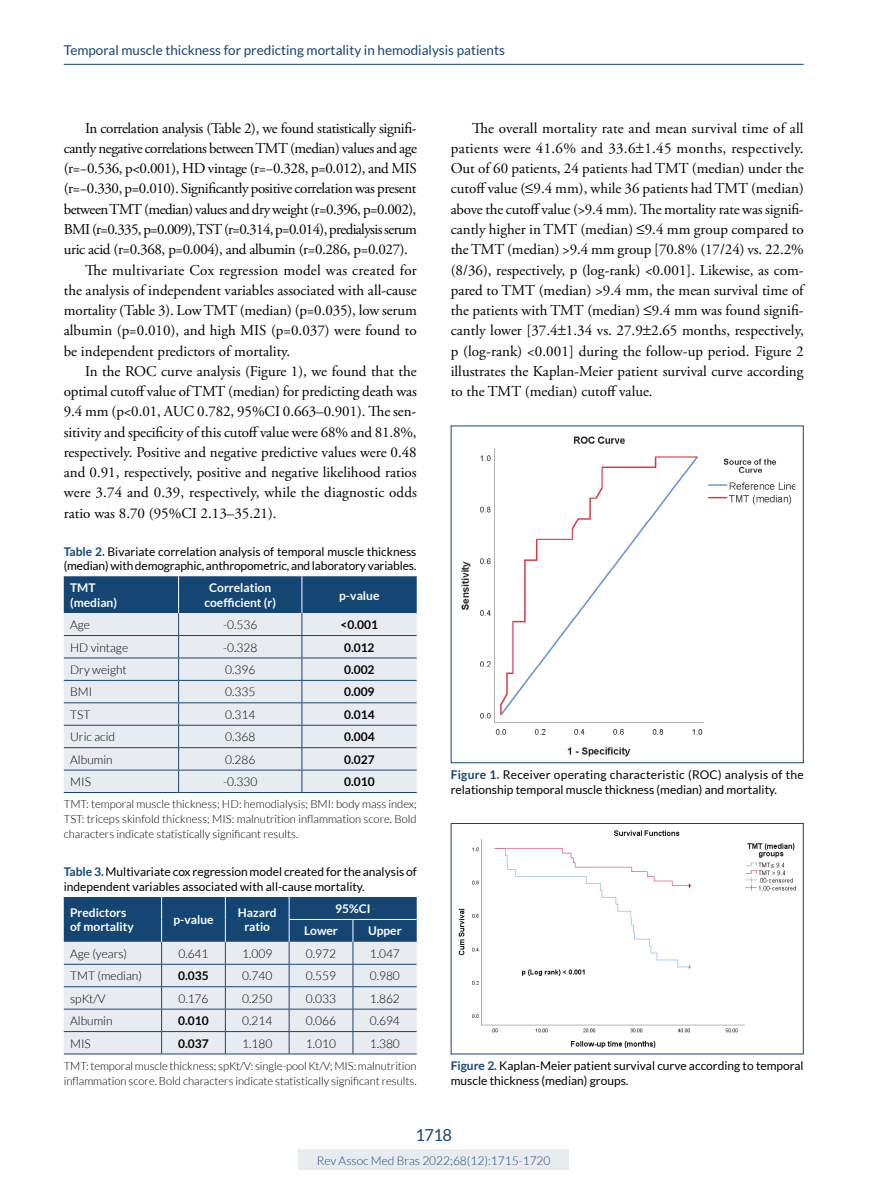
<style>
.page{position:relative;width:893px;height:1191px;background:#fff}
.page>*{position:absolute;margin:0;border:0;box-sizing:border-box;transform-origin:0 0}
.t1{font:16.5px "Lato";color:#154573}
.t2{font:15px/20.2px "Adobe Garamond Pro";letter-spacing:-.005em;color:#000;text-align:justify}
.t3{font:15px "Adobe Garamond Pro";letter-spacing:-.025em;color:#000}
.t4{font:15px "Adobe Garamond Pro";letter-spacing:-.045em;color:#000}
.t5{font:15px "Adobe Garamond Pro";letter-spacing:-.03em;color:#000}
.t6{font:15px "Adobe Garamond Pro";letter-spacing:-.035em;color:#000}
.t7{font:15px "Adobe Garamond Pro";letter-spacing:.015em;color:#000}
.t8{font:13.5px "Lato";color:#154573}
.t9{font:12px/14.4px "Lato";color:#000}
.t10{font:300 12px "Lato";color:#000}
.t11{font:700 12px/14.4px "Lato";color:#fff}
.t12{font:700 12px "Lato";color:#000}
.t13{font:300 12px "Lato";color:#154573}
.t14{font:300 11.25px/15px "Lato";color:#000;text-align:justify}
.s1{font-weight:700;color:#154573}
</style>
<div class="page">
<hr style="left:64px;top:64px;width:740px;height:1px;background:#154573">
<div style="left:299px;top:1149px;width:270px;height:21px;background:#e8ecf1"></div>
<svg style="left:64px;top:576px;width:353px;height:216px;background:#bcc9d7"></svg>
<hr style="left:64px;top:792px;width:115px;height:1px;background:#154573">
<hr style="left:179px;top:792px;width:123px;height:1px;background:#154573">
<hr style="left:302px;top:792px;width:115px;height:1px;background:#154573">
<svg style="left:64px;top:897px;width:353px;height:156px;background:#a5b7c9"></svg>
<hr style="left:64px;top:1053px;width:98px;height:1px;background:#154573">
<hr style="left:162px;top:1053px;width:63px;height:1px;background:#154573">
<hr style="left:225px;top:1053px;width:64px;height:1px;background:#154573">
<hr style="left:289px;top:1053px;width:64px;height:1px;background:#154573">
<hr style="left:353px;top:1053px;width:64px;height:1px;background:#154573">
<img style="left:461px;top:436px;width:335px;height:321px">
<img style="left:458px;top:830px;width:338px;height:218px">
<div style="left:451px;top:823px;width:353px;height:231px;border:1px solid #154573"></div>
<p class="t8" style="left:64px;top:43px;width:443px">Temporal muscle thickness for predicting mortality in hemodialysis patients</p>
<p class="t3" style="left:85px;top:119px;width:333px">In correlation analysis (Table 2), we found statistically signifi-</p>
<p class="t5" style="left:64px;top:139px;width:355px">cantly negative correlations between TMT (median) values and age</p>
<p class="t3" style="left:64px;top:159px;width:354px">(r=−0.536, p&lt;0.001), HD vintage (r=−0.328, p=0.012), and MIS</p>
<p class="t3" style="left:64px;top:180px;width:354px">(r=−0.330, p=0.010). Significantly positive correlation was present</p>
<p class="t6" style="left:64px;top:200px;width:354px">between TMT (median) values and dry weight (r=0.396, p=0.002),</p>
<p class="t4" style="left:64px;top:220px;width:355px">BMI (r=0.335, p=0.009), TST (r=0.314, p=0.014), predialysis serum</p>
<p class="t3" style="left:64px;top:240px;width:346px">uric acid (r=0.368, p=0.004), and albumin (r=0.286, p=0.027).</p>
<p class="t7" style="left:85px;top:261px;width:333px">The multivariate Cox regression model was created for</p>
<p class="t2" style="left:64px;top:280px;width:354px">the analysis of independent variables associated with all-cause</p>
<p class="t2" style="left:64px;top:301px;width:355px">mortality (Table 3). Low TMT (median) (p=0.035), low serum</p>
<p class="t2" style="left:64px;top:321px;width:354px">albumin (p=0.010), and high MIS (p=0.037) were found to</p>
<p class="t2" style="left:64px;top:341px;width:228px">be independent predictors of mortality.</p>
<p class="t2" style="left:85px;top:361px;width:333px">In the ROC curve analysis (Figure 1), we found that the</p>
<p class="t2" style="left:64px;top:382px;width:355px">optimal cutoff value of TMT (median) for predicting death was</p>
<p class="t2" style="left:64px;top:402px;width:354px">9.4 mm (p&lt;0.01, AUC 0.782, 95%CI 0.663–0.901). The sen-</p>
<p class="t2" style="left:64px;top:422px;width:354px">sitivity and specificity of this cutoff value were 68% and 81.8%,</p>
<p class="t2" style="left:64px;top:442px;width:354px">respectively. Positive and negative predictive values were 0.48</p>
<p class="t2" style="left:64px;top:463px;width:354px">and 0.91, respectively, positive and negative likelihood ratios</p>
<p class="t2" style="left:64px;top:483px;width:355px">were 3.74 and 0.39, respectively, while the diagnostic odds</p>
<p class="t2" style="left:64px;top:503px;width:214px">ratio was 8.70 (95%CI 2.13–35.21).</p>
<p class="t9" style="left:64px;top:544px;width:354px"><span class="s1">Table 2.</span> Bivariate correlation analysis of temporal muscle thickness (median) with demographic, anthropometric, and laboratory variables.</p>
<p class="t11" style="left:70px;top:580px;width:48px">TMT (median)</p>
<p class="t11" style="left:204px;top:580px;width:73px;text-align:center">Correlation coefficient (r)</p>
<p class="t11" style="left:339px;top:588px;width:42px">p-value</p>
<p class="t10" style="left:70px;top:618px;width:21px">Age</p>
<p class="t10" style="left:223px;top:618px;width:36px">-0.536</p>
<p class="t12" style="left:341px;top:618px;width:39px">&lt;0.001</p>
<p class="t10" style="left:70px;top:641px;width:59px">HD vintage</p>
<p class="t10" style="left:223px;top:641px;width:36px">-0.328</p>
<p class="t12" style="left:344px;top:640px;width:32px">0.012</p>
<p class="t10" style="left:70px;top:663px;width:58px">Dry weight</p>
<p class="t10" style="left:225px;top:663px;width:32px">0.396</p>
<p class="t12" style="left:344px;top:663px;width:32px">0.002</p>
<p class="t10" style="left:70px;top:685px;width:24px">BMI</p>
<p class="t10" style="left:225px;top:685px;width:32px">0.335</p>
<p class="t12" style="left:344px;top:685px;width:32px">0.009</p>
<p class="t10" style="left:70px;top:708px;width:22px">TST</p>
<p class="t10" style="left:225px;top:708px;width:32px">0.314</p>
<p class="t12" style="left:344px;top:707px;width:32px">0.014</p>
<p class="t10" style="left:70px;top:730px;width:46px">Uric acid</p>
<p class="t10" style="left:225px;top:730px;width:32px">0.368</p>
<p class="t12" style="left:344px;top:730px;width:32px">0.004</p>
<p class="t10" style="left:70px;top:753px;width:44px">Albumin</p>
<p class="t10" style="left:225px;top:753px;width:32px">0.286</p>
<p class="t12" style="left:344px;top:752px;width:32px">0.027</p>
<p class="t10" style="left:70px;top:775px;width:22px">MIS</p>
<p class="t10" style="left:223px;top:775px;width:36px">-0.330</p>
<p class="t12" style="left:344px;top:775px;width:32px">0.010</p>
<p class="t14" style="left:64px;top:797px;width:354px">TMT: temporal muscle thickness; HD: hemodialysis; BMI: body mass index; TST: triceps skinfold thickness; MIS: malnutrition inflammation score. Bold characters indicate statistically significant results.</p>
<p class="t9" style="left:64px;top:864px;width:355px"><span class="s1">Table 3.</span> Multivariate cox regression model created for the analysis of independent variables associated with all-cause mortality.</p>
<p class="t11" style="left:70px;top:905px;width:65px">Predictors of mortality</p>
<p class="t11" style="left:173px;top:912px;width:42px">p-value</p>
<p class="t11" style="left:238px;top:905px;width:40px;text-align:center">Hazard ratio</p>
<p class="t11" style="left:304px;top:897px;width:68px;line-height:22.4px;text-indent:31px">95%CI<br>Lower</p>
<p class="t11" style="left:368px;top:923px;width:35px">Upper</p>
<p class="t10" style="left:70px;top:947px;width:59px">Age (years)</p>
<p class="t10" style="left:178px;top:947px;width:32px">0.641</p>
<p class="t10" style="left:242px;top:947px;width:32px">1.009</p>
<p class="t10" style="left:306px;top:947px;width:32px">0.972</p>
<p class="t10" style="left:370px;top:947px;width:32px">1.047</p>
<p class="t10" style="left:70px;top:969px;width:73px">TMT (median)</p>
<p class="t12" style="left:178px;top:969px;width:32px">0.035</p>
<p class="t10" style="left:242px;top:969px;width:32px">0.740</p>
<p class="t10" style="left:306px;top:969px;width:32px">0.559</p>
<p class="t10" style="left:370px;top:969px;width:32px">0.980</p>
<p class="t10" style="left:70px;top:992px;width:37px">spKt/V</p>
<p class="t10" style="left:178px;top:992px;width:32px">0.176</p>
<p class="t10" style="left:242px;top:992px;width:32px">0.250</p>
<p class="t10" style="left:306px;top:992px;width:32px">0.033</p>
<p class="t10" style="left:370px;top:992px;width:32px">1.862</p>
<p class="t10" style="left:70px;top:1014px;width:44px">Albumin</p>
<p class="t12" style="left:178px;top:1014px;width:32px">0.010</p>
<p class="t10" style="left:242px;top:1014px;width:32px">0.214</p>
<p class="t10" style="left:306px;top:1014px;width:32px">0.066</p>
<p class="t10" style="left:370px;top:1014px;width:32px">0.694</p>
<p class="t10" style="left:70px;top:1036px;width:22px">MIS</p>
<p class="t12" style="left:178px;top:1036px;width:32px">0.037</p>
<p class="t10" style="left:242px;top:1036px;width:32px">1.180</p>
<p class="t10" style="left:306px;top:1036px;width:32px">1.010</p>
<p class="t10" style="left:370px;top:1036px;width:32px">1.380</p>
<p class="t14" style="left:64px;top:1058px;width:354px">TMT: temporal muscle thickness; spKt/V: single-pool Kt/V; MIS: malnutrition inflammation score. Bold characters indicate statistically significant results.</p>
<p class="t2" style="left:451px;top:118px;width:355px;text-indent:21px">The overall mortality rate and mean survival time of all patients were 41.6% and 33.6 1.45 months, respectively.<br>Out of 60 patients, 24 patients had TMT (median) under the cutoff value (≤9.4 mm), while 36 patients had TMT (median) above the cutoff value (&gt;9.4 mm). The mortality rate was signifi&shy;cantly higher in TMT (median) ≤9.4 mm group compared to the TMT (median) &gt;9.4 mm group [70.8% (17/24) vs. 22.2% (8/36), respectively, p (log-rank) &lt;0.001]. Likewise, as com&shy;pared to TMT (median) &gt;9.4 mm, the mean survival time of the patients with TMT (median) ≤9.4 mm was found signifi&shy;cantly lower [37.4 1.34 vs. 27.9 2.65 months, respectively, p (log-rank) &lt;0.001] during the follow-up period. Figure 2 illustrates the Kaplan-Meier patient survival curve according to the TMT (median) cutoff value.</p>
<p class="t9" style="left:451px;top:767px;width:354px"><span class="s1">Figure 1.</span> Receiver operating characteristic (ROC) analysis of the relationship temporal muscle thickness (median) and mortality.</p>
<p class="t9" style="left:451px;top:1058px;width:354px"><span class="s1">Figure 2.</span> Kaplan-Meier patient survival curve according to temporal muscle thickness (median) groups.</p>
<p class="t1" style="left:415px;top:1126px;width:38px">1718</p>
<p class="t13" style="left:317px;top:1154px;width:235px">Rev Assoc Med Bras 2022;68(12):1715-1720</p>
</div>
